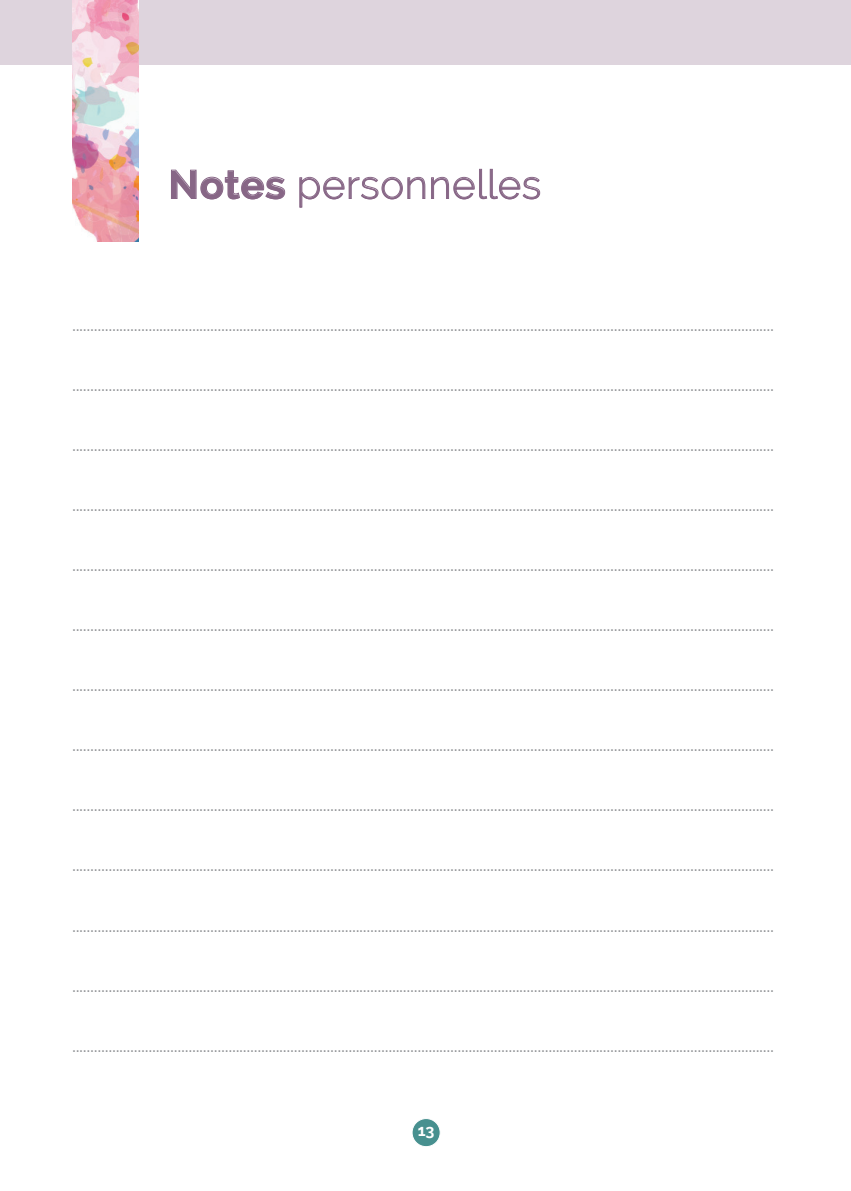
<style>
.page{position:relative;width:851px;height:1191px;background:#fff}
.page>*{position:absolute;margin:0;border:0;box-sizing:border-box;transform-origin:0 0}
.t1{font:300 40px "Raleway";letter-spacing:.02em;color:#876686}
.t2{font:17px "Gotham";color:#939598;scale:.95 1}
.t3{font:700 16px "Raleway";color:#fff}
.s1{font-weight:700}
</style>
<div class="page">
<div style="left:0;top:0;width:850px;height:64px;background:#ded4dd"></div>
<div style="left:412px;top:1118px;width:28px;height:28px;background:#47908f;border-radius:50%"></div>
<div style="left:412px;top:1118px;width:28px;height:28px;border:1px solid #fff;border-radius:50%"></div>
<svg style="left:171px;top:169px;width:114px;height:31px"></svg>
<svg style="left:299px;top:168px;width:241px;height:40px"></svg>
<img style="left:72px;top:0;width:66px;height:242px">
<h1 class="t1" style="left:168px;top:161px;width:374px"><span class="s1">Notes</span> personnelles</h1>
<p class="t2" style="left:72px;top:314px;width:740px">.................................................................................................................................................................................................</p>
<p class="t2" style="left:72px;top:374px;width:740px">.................................................................................................................................................................................................</p>
<p class="t2" style="left:72px;top:434px;width:740px">.................................................................................................................................................................................................</p>
<p class="t2" style="left:72px;top:494px;width:740px">.................................................................................................................................................................................................</p>
<p class="t2" style="left:72px;top:554px;width:740px">.................................................................................................................................................................................................</p>
<p class="t2" style="left:72px;top:614px;width:740px">.................................................................................................................................................................................................</p>
<p class="t2" style="left:72px;top:674px;width:740px">.................................................................................................................................................................................................</p>
<p class="t2" style="left:72px;top:734px;width:740px">.................................................................................................................................................................................................</p>
<p class="t2" style="left:72px;top:794px;width:740px">.................................................................................................................................................................................................</p>
<p class="t2" style="left:72px;top:854px;width:740px">.................................................................................................................................................................................................</p>
<p class="t2" style="left:72px;top:914px;width:740px">.................................................................................................................................................................................................</p>
<p class="t2" style="left:72px;top:974px;width:740px">.................................................................................................................................................................................................</p>
<p class="t2" style="left:72px;top:1034px;width:740px">.................................................................................................................................................................................................</p>
<p class="t3" style="left:417px;top:1121px;width:18px">13</p>
</div>
